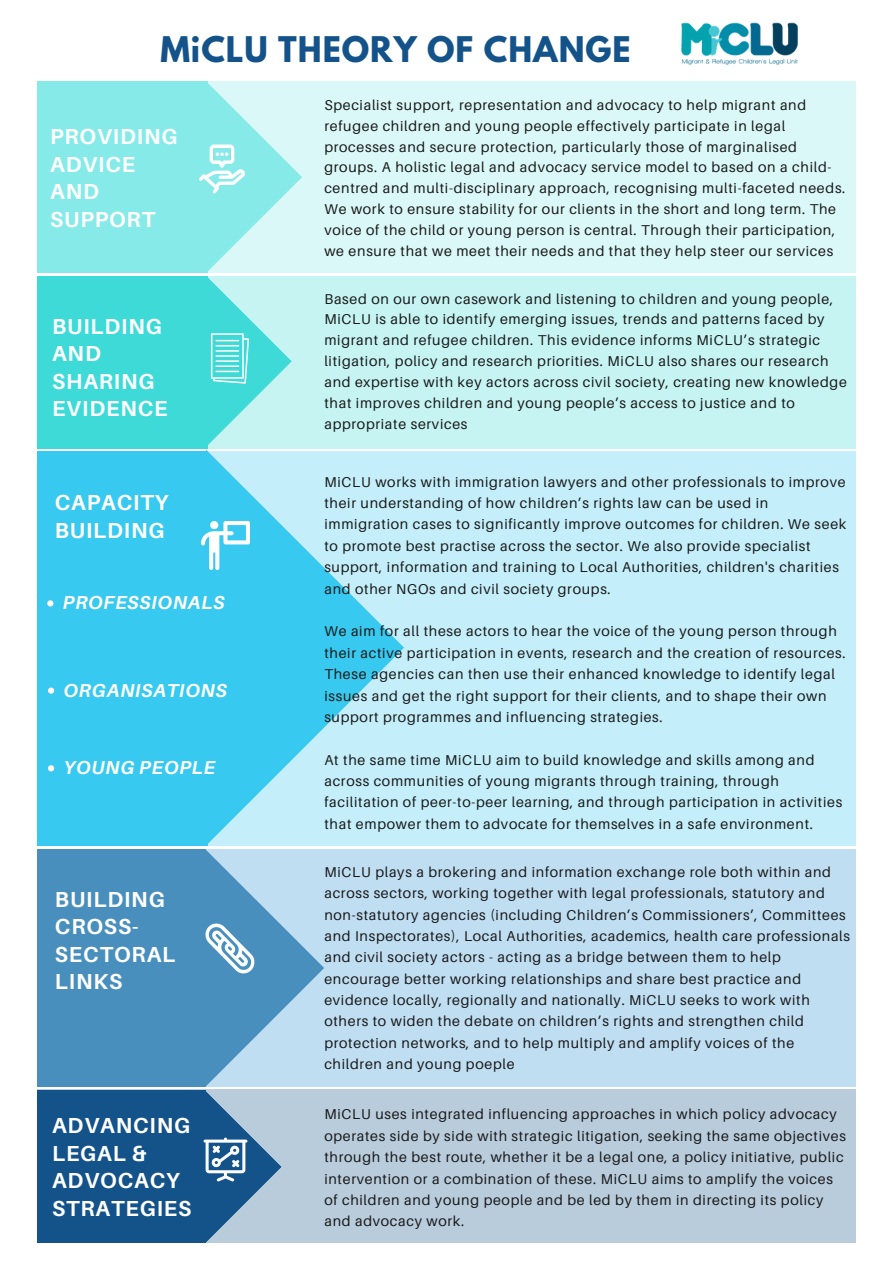
<style>
.page{position:relative;width:893px;height:1263px;background:#fff}
.page>*{position:absolute;margin:0;border:0;box-sizing:border-box;transform-origin:0 0}
.t1{font:700 31.35px "League Spartan";letter-spacing:.03em;color:#13538a}
.t2{font:700 21.75px/27.6px "Aileron";letter-spacing:.04em;color:#fff}
.t3{font:italic 700 18.75px "Aileron";letter-spacing:.04em;color:#fff}
.t4{font:14.25px/21.4px "Aileron";letter-spacing:.05em;color:#191919}
</style>
<div class="page">
<div style="left:37px;top:81px;width:819px;height:192px;background:#dbf8f8"></div>
<div style="left:37px;top:81px;width:170px;height:192px;background:#86eae9"></div>
<div style="left:37px;top:276px;width:819px;height:173px;background:#c6f4f3"></div>
<div style="left:37px;top:276px;width:170px;height:173px;background:#3edad8"></div>
<div style="left:37px;top:452px;width:819px;height:394px;background:#c4effa"></div>
<div style="left:37px;top:849px;width:819px;height:238px;background:#c0def2"></div>
<div style="left:37px;top:849px;width:169px;height:238px;background:#488fbd"></div>
<div style="left:37px;top:1089px;width:819px;height:154px;background:#b9ccdc"></div>
<div style="left:37px;top:1090px;width:169px;height:153px;background:#13538a"></div>
<svg style="left:207px;top:81px;width:95px;height:366px"></svg>
<svg style="left:37px;top:450px;width:367px;height:395px;fill:#37c9ef"></svg>
<svg style="left:206px;top:850px;width:118px;height:236px"></svg>
<svg style="left:206px;top:1091px;width:76px;height:151px"></svg>
<img style="left:681px;top:22px;width:117px;height:43px">
<img style="left:203px;top:1135px;width:46px;height:49px">
<img style="left:201px;top:521px;width:48px;height:49px">
<img style="left:205px;top:921px;width:53px;height:55px">
<img style="left:199px;top:141px;width:50px;height:55px">
<img style="left:207px;top:333px;width:49px;height:52px">
<svg style="left:47px;top:600px;width:6px;height:6px"></svg>
<svg style="left:48px;top:765px;width:6px;height:6px"></svg>
<svg style="left:48px;top:687px;width:6px;height:7px"></svg>
<h1 class="t1" style="left:160px;top:34px;width:472px">MiCLU THEORY OF CHANGE</h1>
<p class="t4" style="left:324px;top:94px;width:522px;line-height:20.9px">Specialist support, representation and advocacy to help migrant and refugee children and young people effectively participate in legal processes and secure protection, particularly those of marginalised groups. A holistic legal and advocacy service model to based on a child&shy;centred and multi-disciplinary approach, recognising multi-faceted needs.<br>We work to ensure stability for our clients in the short and long term. The voice of the child or young person is central. Through their participation, we ensure that we meet their needs and that they help steer our services</p>
<h2 class="t2" style="left:50px;top:122px;width:129px">PROVIDING<br>ADVICE<br>AND<br>SUPPORT</h2>
<h2 class="t2" style="left:52px;top:312px;width:117px">BUILDING<br>AND<br>SHARING<br>EVIDENCE</h2>
<h2 class="t2" style="left:55px;top:488px;width:115px">CAPACITY<br>BUILDING</h2>
<h3 class="t3" style="left:63px;top:591px;width:163px">PROFESSIONALS</h3>
<h3 class="t3" style="left:64px;top:678px;width:165px">ORGANISATIONS</h3>
<h3 class="t3" style="left:64px;top:756px;width:153px">YOUNG PEOPLE</h3>
<h2 class="t2" style="left:55px;top:885px;width:122px">BUILDING<br>CROSS-<br>SECTORAL<br>LINKS</h2>
<h2 class="t2" style="left:52px;top:1111px;width:141px">ADVANCING<br>LEGAL &amp;<br>ADVOCACY<br>STRATEGIES</h2>
<p class="t4" style="left:324px;top:288px;width:524px;line-height:20.9px">Based on our own casework and listening to children and young people, MiCLU is able to identify emerging issues, trends and patterns faced by migrant and refugee children. This evidence informs MiCLU’s strategic litigation, policy and research priorities. MiCLU also shares our research and expertise with key actors across civil society, creating new knowledge that improves children and young people’s access to justice and to appropriate services</p>
<p class="t4" style="left:324px;top:471px;width:523px">MiCLU works with immigration lawyers and other professionals to improve their understanding of how children’s rights law can be used in immigration cases to significantly improve outcomes for children. We seek to promote best practise across the sector. We also provide specialist support, information and training to Local Authorities, children's charities and other NGOs and civil society groups.</p>
<p class="t4" style="left:324px;top:620px;width:523px">We aim for all these actors to hear the voice of the young person through their active participation in events, research and the creation of resources.<br>These agencies can then use their enhanced knowledge to identify legal issues and get the right support for their clients, and to shape their own support programmes and influencing strategies.</p>
<p class="t4" style="left:324px;top:749px;width:519px">At the same time MiCLU aim to build knowledge and skills among and across communities of young migrants through training, through facilitation of peer-to-peer learning, and through participation in activities that empower them to advocate for themselves in a safe environment.</p>
<p class="t4" style="left:324px;top:861px;width:527px">MiCLU plays a brokering and information exchange role both within and across sectors, working together with legal professionals, statutory and non-statutory agencies (including Children’s Commissioners’, Committees and Inspectorates), Local Authorities, academics, health care professionals and civil society actors - acting as a bridge between them to help encourage better working relationships and share best practice and evidence locally, regionally and nationally. MiCLU seeks to work with others to widen the debate on children’s rights and strengthen child protection networks, and to help multiply and amplify voices of the children and young poeple</p>
<p class="t4" style="left:324px;top:1103px;width:523px">MiCLU uses integrated influencing approaches in which policy advocacy operates side by side with strategic litigation, seeking the same objectives through the best route, whether it be a legal one, a policy initiative, public intervention or a combination of these. MiCLU aims to amplify the voices of children and young people and be led by them in directing its policy and advocacy work.</p>
</div>
